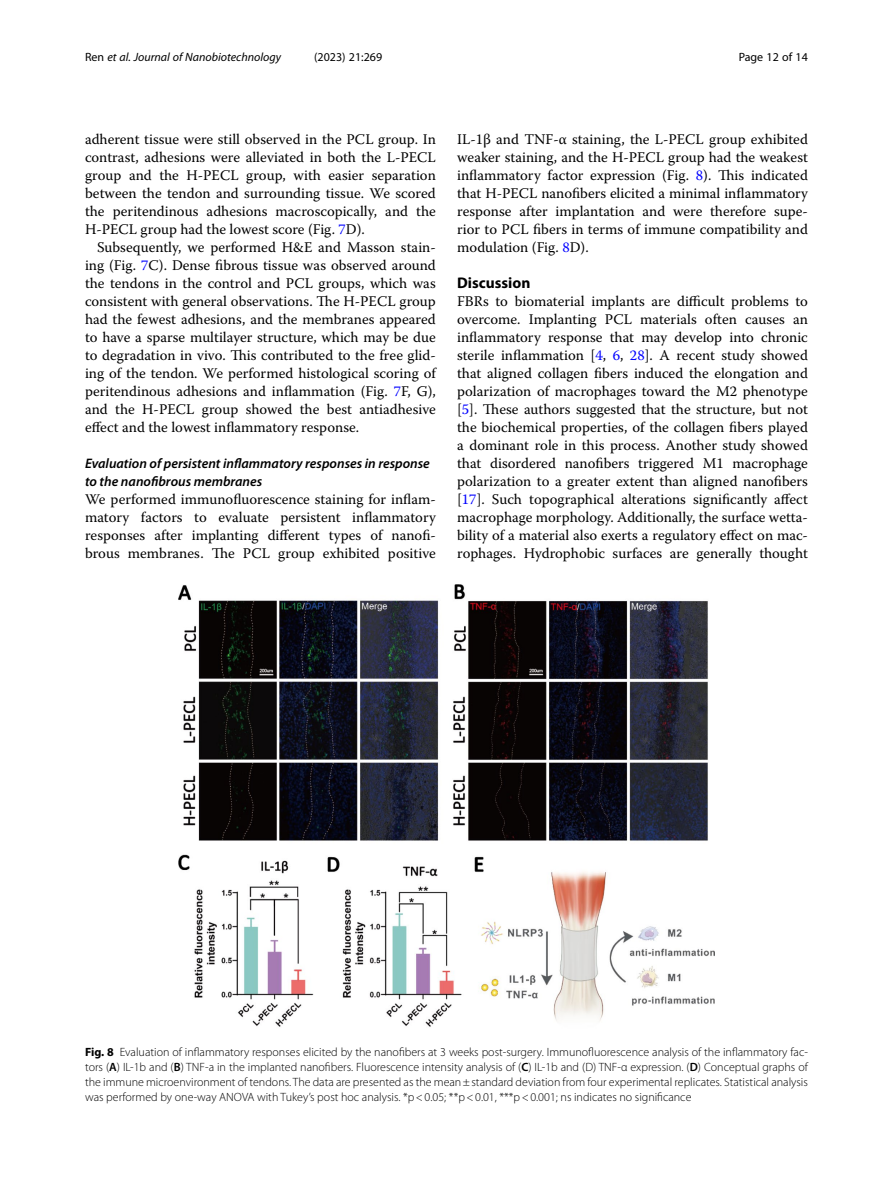
<style>
.page{position:relative;width:893px;height:1191px;background:#fff}
.page>*{position:absolute;margin:0;border:0;box-sizing:border-box;transform-origin:0 0}
.Head_1{font:700 15.45px "Myriad Pro";color:#000}
.Body_Text{font:14.7px/18px "Warnock Pro";color:#000;text-align:justify}
.Body_Text_Indent{font:14.7px/18px "Warnock Pro";color:#000;text-align:justify}
.Head_2{font:italic 600 13.8px/18px "Myriad Pro";color:#000}
.Figure_Caption{font:300 12px/15px "Myriad Pro";color:#000;text-align:justify}
.t1{font:italic 12px "Myriad Pro";color:#000}
.t2{font:12px "Myriad Pro";color:#000}
.s1{font-style:normal}
.s2{color:#00f}
.s3{font-weight:700}
.s4{font-weight:600}
</style>
<div class="page">
<img style="left:178px;top:584px;width:536px;height:443px">
<p class="t1" style="left:85px;top:50px;width:198px"><span class="s1">Ren</span> et al. Journal of Nanobiotechnology</p>
<p class="t2" style="left:314px;top:50px;width:70px">(2023) 21:269</p>
<p class="t2" style="left:739px;top:50px;width:71px">Page 12 of 14</p>
<p class="Body_Text_Indent" style="left:85px;top:130px;width:352px">adherent tissue were still observed in the PCL group. In contrast, adhesions were alleviated in both the L-PECL group and the H-PECL group, with easier separation between the tendon and surrounding tissue. We scored the peritendinous adhesions macroscopically, and the H-PECL group had the lowest score (Fig. <span class="s2">7</span>D).</p>
<p class="Body_Text_Indent" style="left:85px;top:238px;width:352px;text-indent:12px">Subsequently, we performed H&amp;E and Masson stain&shy;ing (Fig. <span class="s2">7</span>C). Dense fibrous tissue was observed around the tendons in the control and PCL groups, which was consistent with general observations. The H-PECL group had the fewest adhesions, and the membranes appeared to have a sparse multilayer structure, which may be due to degradation in vivo. This contributed to the free glid&shy;ing of the tendon. We performed histological scoring of peritendinous adhesions and inflammation (Fig. <span class="s2">7</span>F, G), and the H-PECL group showed the best antiadhesive effect and the lowest inflammatory response.</p>
<p class="Head_2" style="left:85px;top:454px;width:346px">Evaluation of persistent inflammatory responses in response to the nanofibrous membranes</p>
<p class="Body_Text" style="left:85px;top:490px;width:352px">We performed immunofluorescence staining for inflam&shy;matory factors to evaluate persistent inflammatory responses after implanting different types of nanofi&shy;brous membranes. The PCL group exhibited positive</p>
<p class="Body_Text" style="left:457px;top:130px;width:352px">IL-1β and TNF-α staining, the L-PECL group exhibited weaker staining, and the H-PECL group had the weakest inflammatory factor expression (Fig. <span class="s2">8</span>). This indicated that H-PECL nanofibers elicited a minimal inflammatory response after implantation and were therefore supe&shy;rior to PCL fibers in terms of immune compatibility and modulation (Fig. <span class="s2">8</span>D).</p>
<p class="Head_1" style="left:457px;top:273px;width:75px">Discussion</p>
<p class="Body_Text" style="left:457px;top:292px;width:352px">FBRs to biomaterial implants are difficult problems to overcome. Implanting PCL materials often causes an inflammatory response that may develop into chronic sterile inflammation [<span class="s2">4</span>, <span class="s2">6</span>, <span class="s2">28</span>]. A recent study showed that aligned collagen fibers induced the elongation and polarization of macrophages toward the M2 phenotype [<span class="s2">5</span>]. These authors suggested that the structure, but not the biochemical properties, of the collagen fibers played a dominant role in this process. Another study showed that disordered nanofibers triggered M1 macrophage polarization to a greater extent than aligned nanofibers [<span class="s2">17</span>]. Such topographical alterations significantly affect macrophage morphology. Additionally, the surface wetta&shy;bility of a material also exerts a regulatory effect on mac&shy;rophages. Hydrophobic surfaces are generally thought</p>
<p class="Figure_Caption" style="left:85px;top:1044px;width:724px"><span class="s3">Fig. 8</span> Evaluation of inflammatory responses elicited by the nanofibers at 3 weeks post-surgery. Immunofluorescence analysis of the inflammatory fac&shy;tors (<span class="s4">A</span>) IL-1b and (<span class="s4">B</span>) TNF-a in the implanted nanofibers. Fluorescence intensity analysis of (<span class="s4">C</span>) IL-1b and (D) TNF-α expression. (<span class="s4">D</span>) Conceptual graphs of the immune microenvironment of tendons. The data are presented as the mean±standard deviation from four experimental replicates. Statistical analysis was performed by one-way ANOVA with Tukey’s post hoc analysis. *p&lt;0.05; **p&lt;0.01, ***p&lt;0.001; ns indicates no significance</p>
</div>
